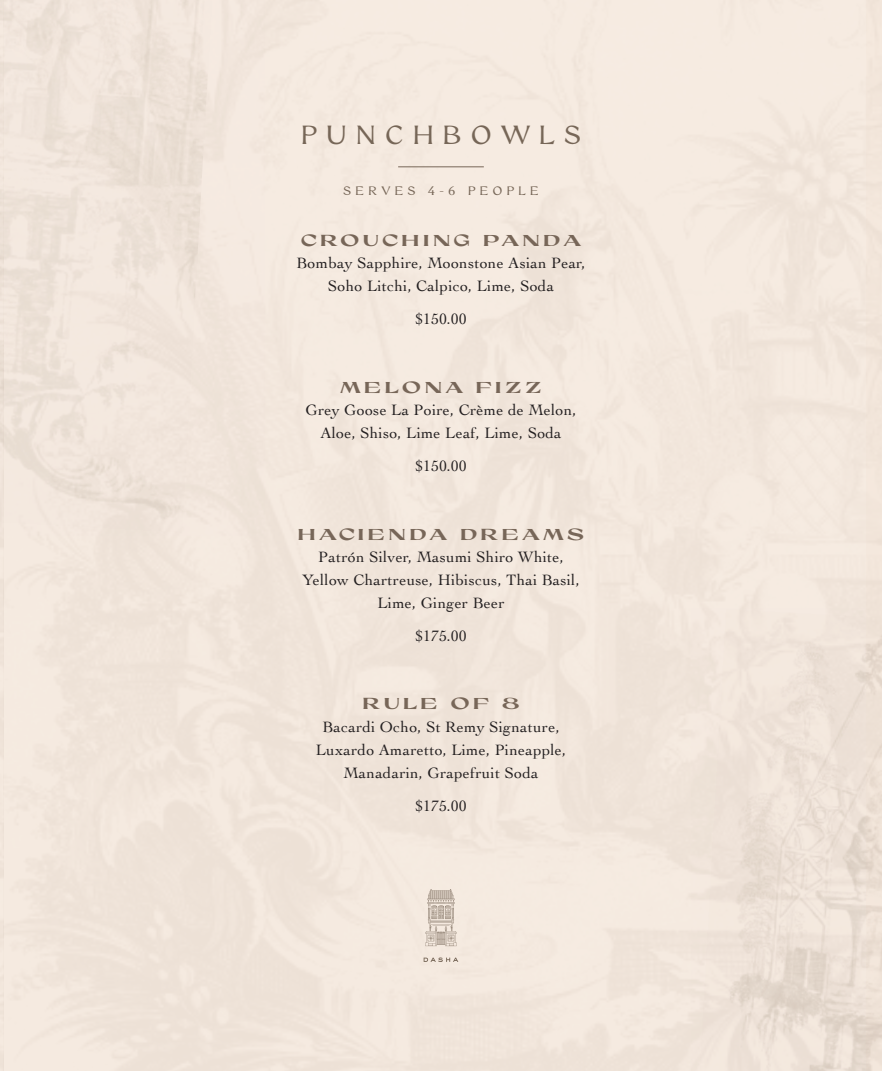
<style>
.page{position:relative;width:882px;height:1071px;background:#f7ebe0}
.page>*{position:absolute;margin:0;border:0;box-sizing:border-box;transform-origin:0 0}
.t1{font:26.25px "Coconat";letter-spacing:.325em;color:#766657}
.t2{font:15.75px "Cochin";letter-spacing:.02em;color:#231f20}
.t3{font:700 expanded 15.75px "Coconat";letter-spacing:.15em;color:#776658}
.t4{font:12.25px "Coconat";letter-spacing:.325em;color:#766657}
</style>
<div class="page">
<svg style="left:424px;top:889px;width:34px;height:73px"></svg>
<hr style="left:398px;top:167px;width:86px;height:1px;background:#766657">
<p class="t1" style="left:301px;top:118px;width:282px">PUNCHBOWLS</p>
<p class="t4" style="left:343px;top:183px;width:197px">SERVES 4-6 PEOPLE</p>
<p class="t3" style="left:301px;top:229px;width:282px">CROUCHING PANDA</p>
<p class="t2" style="left:296px;top:253px;width:291px">Bombay Sapphire, Moonstone Asian Pear,</p>
<p class="t2" style="left:328px;top:275px;width:228px">Soho Litchi, Calpico, Lime, Soda</p>
<p class="t2" style="left:415px;top:309px;width:53px">$150.00</p>
<p class="t3" style="left:340px;top:376px;width:204px">MELONA FIZZ</p>
<p class="t2" style="left:306px;top:400px;width:272px">Grey Goose La Poire, Crème de Melon,</p>
<p class="t2" style="left:320px;top:422px;width:243px">Aloe, Shiso, Lime Leaf, Lime, Soda</p>
<p class="t2" style="left:415px;top:456px;width:53px">$150.00</p>
<p class="t3" style="left:297px;top:523px;width:290px">HACIENDA DREAMS</p>
<p class="t2" style="left:318px;top:547px;width:247px">Patrón Silver, Masumi Shiro White,</p>
<p class="t2" style="left:302px;top:569px;width:279px">Yellow Chartreuse, Hibiscus, Thai Basil,</p>
<p class="t2" style="left:377px;top:592px;width:129px">Lime, Ginger Beer</p>
<p class="t2" style="left:415px;top:625px;width:53px">$175.00</p>
<p class="t3" style="left:362px;top:693px;width:160px">RULE OF 8</p>
<p class="t2" style="left:322px;top:716px;width:239px">Bacardi Ocho, St Remy Signature,</p>
<p class="t2" style="left:316px;top:739px;width:252px">Luxardo Amaretto, Lime, Pineapple,</p>
<p class="t2" style="left:344px;top:762px;width:196px">Manadarin, Grapefruit Soda</p>
<p class="t2" style="left:415px;top:795px;width:53px">$175.00</p>
</div>
